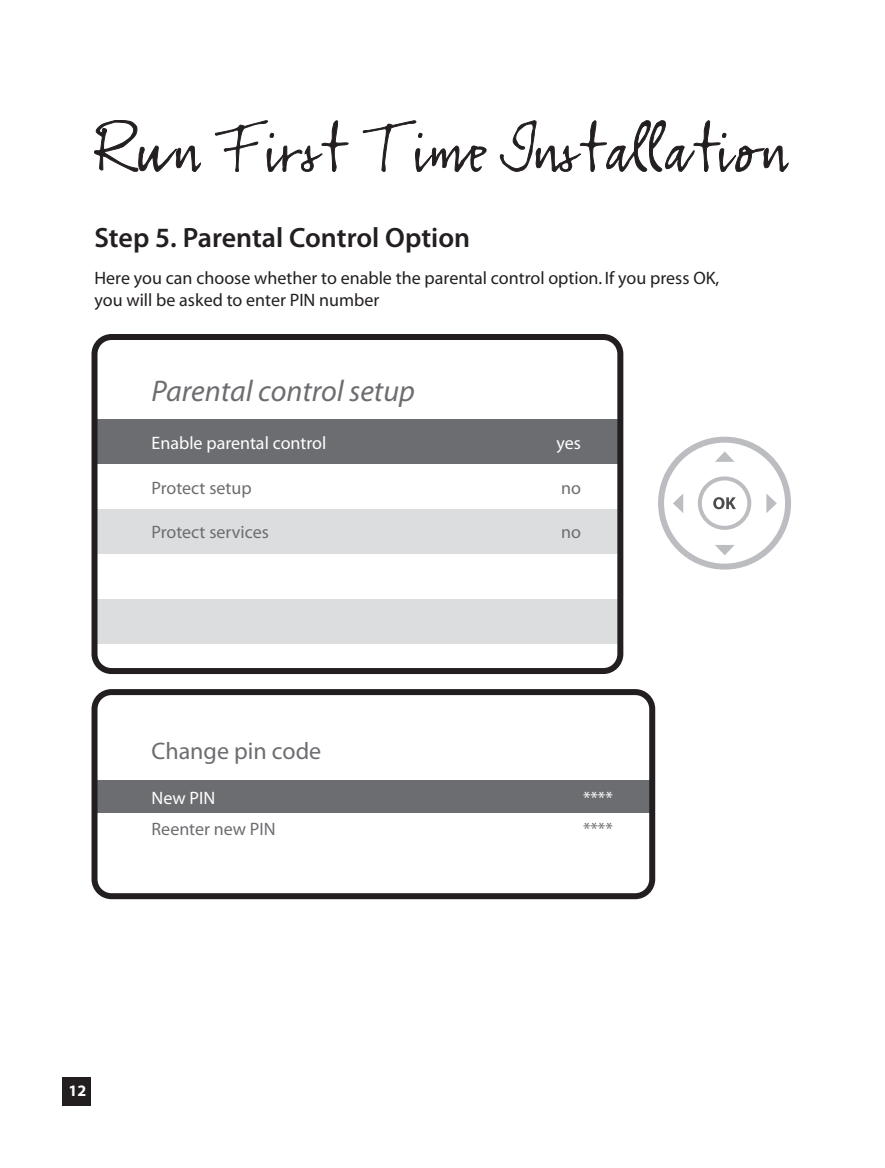
<style>
.page{position:relative;width:885px;height:1168px;background:#fff}
.page>*{position:absolute;margin:0;border:0;box-sizing:border-box;transform-origin:0 0}
.t1{font:italic 30px "Myriad";color:#6c6d70}
.t2{font:600 28px "Myriad Pro";color:#231f20}
.t3{font:24px "Myriad";color:#6c6d70}
.t4{font:18px/21.6px "Myriad";color:#231f20}
.t5{font:18px "Myriad Pro";color:#6c6d70}
.t6{font:18px "Myriad Pro";color:#fff}
.t7{font:700 16px "Myriad Pro";color:#fff}
</style>
<div class="page">
<svg style="left:94px;top:120px;width:107px;height:52px"></svg>
<svg style="left:215px;top:120px;width:133px;height:52px"></svg>
<svg style="left:362px;top:120px;width:124px;height:52px"></svg>
<svg style="left:499px;top:120px;width:289px;height:52px"></svg>
<div style="left:94px;top:419px;width:526px;height:45px;background:#6c6d70"></div>
<div style="left:94px;top:509px;width:526px;height:45px;background:#dcdddf"></div>
<div style="left:94px;top:599px;width:526px;height:45px;background:#dcdddf"></div>
<div style="left:91px;top:334px;width:532px;height:340px;border:6px solid #231f20;border-radius:17px"></div>
<div style="left:94px;top:780px;width:558px;height:33px;background:#6c6d70"></div>
<div style="left:91px;top:689px;width:564px;height:210px;border:6px solid #231f20;border-radius:17px"></div>
<svg style="left:766px;top:494px;width:10px;height:19px"></svg>
<svg style="left:715px;top:451px;width:19px;height:11px"></svg>
<svg style="left:673px;top:494px;width:10px;height:19px"></svg>
<svg style="left:715px;top:545px;width:19px;height:10px"></svg>
<svg style="left:713px;top:497px;width:22px;height:12px"></svg>
<div style="left:697px;top:476px;width:54px;height:54px;border:4px solid #bcbdc0;border-radius:50%"></div>
<div style="left:658px;top:437px;width:133px;height:133px;border:6px solid #bcbdc0;border-radius:50%"></div>
<div style="left:62px;top:1077px;width:29px;height:29px;background:#231f20"></div>
<h2 class="t2" style="left:94px;top:220px;width:377px">Step 5. Parental Control Option</h2>
<p class="t4" style="left:94px;top:268px;width:626px">Here you can choose whether to enable the parental control option. If you press OK, you will be asked to enter PIN number</p>
<h1 class="t1" style="left:151px;top:376px;width:265px">Parental control setup</h1>
<p class="t6" style="left:151px;top:432px;width:176px">Enable parental control</p>
<p class="t5" style="left:151px;top:476px;width:102px">Protect setup</p>
<p class="t5" style="left:151px;top:521px;width:119px">Protect services</p>
<h3 class="t3" style="left:151px;top:739px;width:171px">Change pin code</h3>
<p class="t6" style="left:151px;top:787px;width:65px">New PIN</p>
<p class="t5" style="left:151px;top:817px;width:126px">Reenter new PIN</p>
<p class="t6" style="left:556px;top:432px;width:26px">yes</p>
<p class="t5" style="left:561px;top:476px;width:21px">no</p>
<p class="t5" style="left:561px;top:521px;width:21px">no</p>
<p class="t6" style="left:583px;top:787px;width:31px">****</p>
<p class="t5" style="left:583px;top:817px;width:31px">****</p>
<p class="t7" style="left:69px;top:1080px;width:19px">12</p>
</div>
